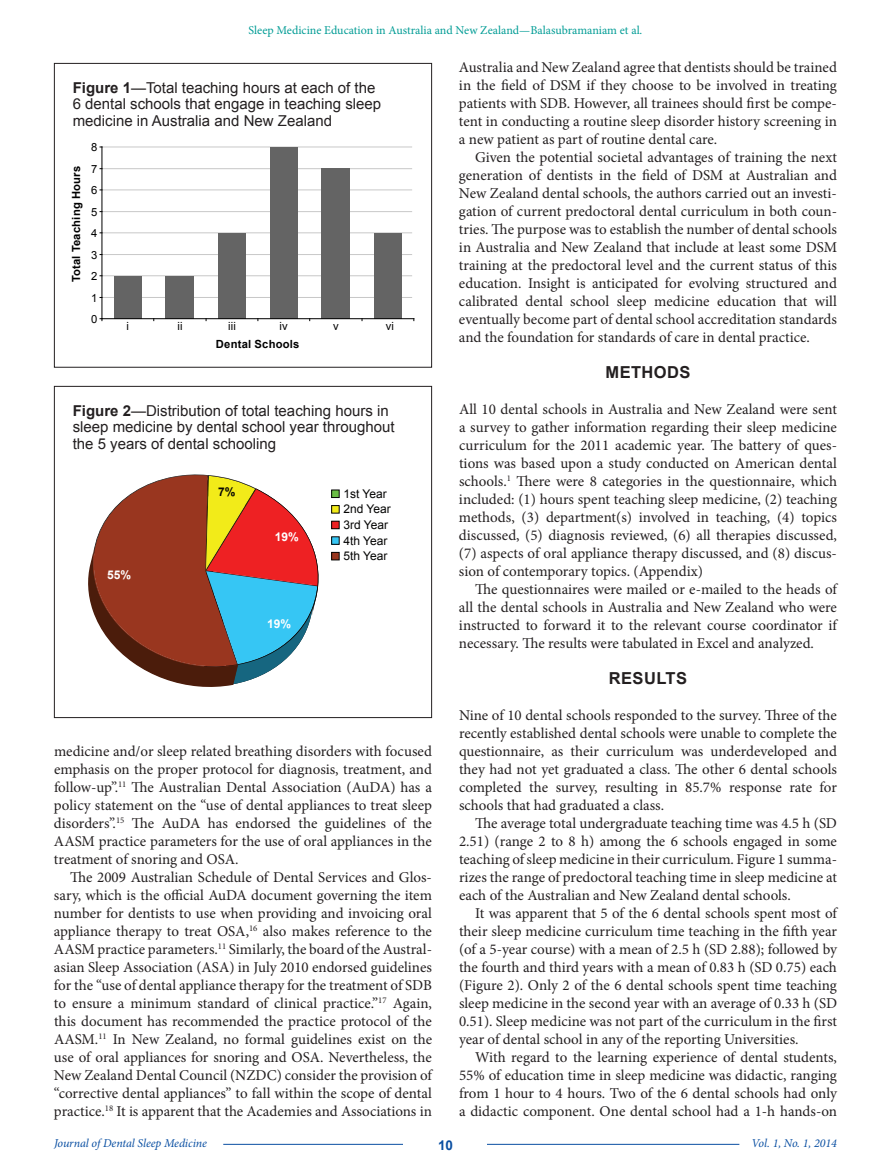
<style>
.page{position:relative;width:891px;height:1175px;background:#fff}
.page>*{position:absolute;margin:0;border:0;box-sizing:border-box;transform-origin:0 0}
.t1{font:700 16.5px "Arial";letter-spacing:.025em;color:#231f20}
.t2{font:15px/18px "Minion Pro";color:#231f20;text-align:justify}
.t3{font:15px/16.5px "Arial";color:#231f20}
.t4{font:700 13.5px "Arial";color:#0a4fa2}
.t5{font:12px "Minion Pro";color:#009c95}
.t6{font:italic 12px "Minion Pro";letter-spacing:-.005em;color:#0a4fa2}
.t7{font:12px/15.6px "Arial";color:#050504}
.t8{font:700 12px "Arial";color:#fff}
.t9{font:700 12px "Arial";color:#050504}
.t10{font:700 11.25px "Arial";letter-spacing:.02em;color:#000}
.t11{font:11.25px "Arial";letter-spacing:.01em;color:#000}
.s1{font-weight:700}
</style>
<div class="page">
<hr style="left:223px;top:1143px;width:516px;height:1px;background:#0a4fa2">
<div style="left:404px;top:1140px;width:83px;height:16px;background:#fff"></div>
<div style="left:54px;top:63px;width:378px;height:304px;border:1px solid #231f20"></div>
<hr style="left:102px;top:297px;width:310px;height:1px;background:#c8c8c8">
<hr style="left:102px;top:275px;width:310px;height:1px;background:#c8c8c8">
<hr style="left:102px;top:254px;width:310px;height:1px;background:#c8c8c8">
<hr style="left:102px;top:232px;width:310px;height:1px;background:#c8c8c8">
<hr style="left:102px;top:211px;width:310px;height:1px;background:#c8c8c8">
<hr style="left:102px;top:189px;width:310px;height:1px;background:#c8c8c8">
<hr style="left:102px;top:168px;width:310px;height:1px;background:#c8c8c8">
<hr style="left:102px;top:147px;width:310px;height:1px;background:#c8c8c8">
<hr style="left:102px;top:147px;width:1px;height:172px;background:#000">
<div style="left:114px;top:276px;width:28px;height:43px;background:#646464"></div>
<div style="left:166px;top:276px;width:28px;height:43px;background:#646464"></div>
<div style="left:218px;top:233px;width:28px;height:86px;background:#646464"></div>
<div style="left:270px;top:147px;width:28px;height:172px;background:#646464"></div>
<div style="left:322px;top:169px;width:28px;height:150px;background:#646464"></div>
<div style="left:374px;top:233px;width:28px;height:86px;background:#646464"></div>
<hr style="left:102px;top:318px;width:312px;height:1px;background:#000">
<div style="left:54px;top:386px;width:378px;height:332px;border:1px solid #231f20"></div>
<div style="left:332px;top:490px;width:7px;height:7px;background:#6abd45"></div>
<div style="left:331px;top:490px;width:8px;height:8px;border:1px solid #050504"></div>
<div style="left:332px;top:505px;width:7px;height:8px;background:#f2eb19"></div>
<div style="left:331px;top:505px;width:8px;height:8px;border:1px solid #050504"></div>
<div style="left:332px;top:521px;width:7px;height:8px;background:#ee2123"></div>
<div style="left:331px;top:521px;width:8px;height:8px;border:1px solid #050504"></div>
<div style="left:332px;top:537px;width:7px;height:7px;background:#36c6f4"></div>
<div style="left:332px;top:552px;width:7px;height:8px;background:#99361f"></div>
<div style="left:331px;top:552px;width:8px;height:8px;border:1px solid #050504"></div>
<svg style="left:88px;top:474px;width:231px;height:213px"></svg>
<p class="t5" style="left:249px;top:22px;width:395px">Sleep Medicine Education in Australia and New Zealand—Balasubramaniam et al.</p>
<p class="t3" style="left:73px;top:79px;width:310px"><span class="s1">Figure 1</span>—Total teaching hours at each of the<br>6 dental schools that engage in teaching sleep medicine in Australia and New Zealand</p>
<p class="t10" style="left:69px;top:282px;width:118px;rotate:-90deg">Total Teaching Hours</p>
<p class="t11" style="left:91px;top:140px;width:8px">8</p>
<p class="t11" style="left:91px;top:161px;width:8px">7</p>
<p class="t11" style="left:91px;top:183px;width:8px">6</p>
<p class="t11" style="left:91px;top:204px;width:8px">5</p>
<p class="t11" style="left:91px;top:225px;width:8px">4</p>
<p class="t11" style="left:91px;top:247px;width:8px">3</p>
<p class="t11" style="left:91px;top:268px;width:8px">2</p>
<p class="t11" style="left:91px;top:290px;width:8px">1</p>
<p class="t11" style="left:91px;top:311px;width:8px">0</p>
<p class="t11" style="left:126px;top:319px;width:4px">i</p>
<p class="t11" style="left:178px;top:319px;width:7px">ii</p>
<p class="t11" style="left:228px;top:319px;width:9px">iii</p>
<p class="t11" style="left:279px;top:319px;width:10px">iv</p>
<p class="t11" style="left:333px;top:319px;width:7px">v</p>
<p class="t11" style="left:386px;top:319px;width:10px">vi</p>
<p class="t10" style="left:216px;top:337px;width:85px">Dental Schools</p>
<p class="t3" style="left:73px;top:402px;width:323px"><span class="s1">Figure 2</span>—Distribution of total teaching hours in sleep medicine by dental school year throughout the 5 years of dental schooling</p>
<p class="t7" style="left:343px;top:486px;width:49px">1st Year<br>2nd Year<br>3rd Year<br>4th Year<br>5th Year</p>
<p class="t8" style="left:107px;top:567px;width:26px">55%</p>
<p class="t8" style="left:267px;top:615px;width:26px">19%</p>
<p class="t9" style="left:218px;top:483px;width:19px">7%</p>
<p class="t8" style="left:275px;top:528px;width:26px">19%</p>
<p class="t2" style="left:54px;top:742px;width:380px">medicine and/or sleep related breathing disorders with focused emphasis on the proper protocol for diagnosis, treatment, and follow-up”.<sup>11</sup> The Australian Dental Association (AuDA) has a policy statement on the “use of dental appliances to treat sleep disorders”.<sup>15</sup> The AuDA has endorsed the guidelines of the AASM practice parameters for the use of oral appliances in the treatment of snoring and OSA.</p>
<p class="t2" style="left:54px;top:868px;width:380px;text-indent:16px">The 2009 Australian Schedule of Dental Services and Glos&shy;sary, which is the official AuDA document governing the item number for dentists to use when providing and invoicing oral appliance therapy to treat OSA,<sup>16</sup> also makes reference to the AASM practice parameters.<sup>11</sup> Similarly, the board of the Austral&shy;asian Sleep Association (ASA) in July 2010 endorsed guidelines for the “use of dental appliance therapy for the treatment of SDB to ensure a minimum standard of clinical practice.”<sup>17</sup> Again, this document has recommended the practice protocol of the AASM.<sup>11</sup> In New Zealand, no formal guidelines exist on the use of oral appliances for snoring and OSA. Nevertheless, the New Zealand Dental Council (NZDC) consider the provision of “corrective dental appliances” to fall within the scope of dental practice.<sup>18</sup> It is apparent that the Academies and Associations in</p>
<p class="t2" style="left:459px;top:58px;width:380px">Australia and New Zealand agree that dentists should be trained in the field of DSM if they choose to be involved in treating patients with SDB. However, all trainees should first be compe&shy;tent in conducting a routine sleep disorder history screening in a new patient as part of routine dental care.</p>
<p class="t2" style="left:459px;top:148px;width:380px;text-indent:16px">Given the potential societal advantages of training the next generation of dentists in the field of DSM at Australian and New Zealand dental schools, the authors carried out an investi&shy;gation of current predoctoral dental curriculum in both coun&shy;tries. The purpose was to establish the number of dental schools in Australia and New Zealand that include at least some DSM training at the predoctoral level and the current status of this education. Insight is anticipated for evolving structured and calibrated dental school sleep medicine education that will eventually become part of dental school accreditation standards and the foundation for standards of care in dental practice.</p>
<p class="t1" style="left:606px;top:361px;width:86px">METHODS</p>
<p class="t2" style="left:459px;top:400px;width:380px">All 10 dental schools in Australia and New Zealand were sent a survey to gather information regarding their sleep medicine curriculum for the 2011 academic year. The battery of ques&shy;tions was based upon a study conducted on American dental schools.<sup>1</sup> There were 8 categories in the questionnaire, which included: (1) hours spent teaching sleep medicine, (2) teaching methods, (3) department(s) involved in teaching, (4) topics discussed, (5) diagnosis reviewed, (6) all therapies discussed, (7) aspects of oral appliance therapy discussed, and (8) discus&shy;sion of contemporary topics. (Appendix)</p>
<p class="t2" style="left:459px;top:580px;width:380px;text-indent:16px">The questionnaires were mailed or e-mailed to the heads of all the dental schools in Australia and New Zealand who were instructed to forward it to the relevant course coordinator if necessary. The results were tabulated in Excel and analyzed.</p>
<p class="t1" style="left:609px;top:667px;width:80px">RESULTS</p>
<p class="t2" style="left:459px;top:706px;width:380px">Nine of 10 dental schools responded to the survey. Three of the recently established dental schools were unable to complete the questionnaire, as their curriculum was underdeveloped and they had not yet graduated a class. The other 6 dental schools completed the survey, resulting in 85.7% response rate for schools that had graduated a class.</p>
<p class="t2" style="left:459px;top:814px;width:380px;text-indent:16px">The average total undergraduate teaching time was 4.5 h (SD 2.51) (range 2 to 8 h) among the 6 schools engaged in some teaching of sleep medicine in their curriculum. Figure 1 summa&shy;rizes the range of predoctoral teaching time in sleep medicine at each of the Australian and New Zealand dental schools.</p>
<p class="t2" style="left:459px;top:904px;width:380px;text-indent:16px">It was apparent that 5 of the 6 dental schools spent most of their sleep medicine curriculum time teaching in the fifth year (of a 5-year course) with a mean of 2.5 h (SD 2.88); followed by the fourth and third years with a mean of 0.83 h (SD 0.75) each (Figure 2). Only 2 of the 6 dental schools spent time teaching sleep medicine in the second year with an average of 0.33 h (SD 0.51). Sleep medicine was not part of the curriculum in the first year of dental school in any of the reporting Universities.</p>
<p class="t2" style="left:459px;top:1048px;width:380px;text-indent:16px">With regard to the learning experience of dental students, 55% of education time in sleep medicine was didactic, ranging from 1 hour to 4 hours. Two of the 6 dental schools had only a didactic component. One dental school had a 1-h hands-on</p>
<p class="t6" style="left:54px;top:1135px;width:154px">Journal of Dental Sleep Medicine</p>
<p class="t4" style="left:438px;top:1136px;width:16px">10</p>
<p class="t6" style="left:752px;top:1135px;width:87px">Vol. 1, No. 1, 2014</p>
</div>
